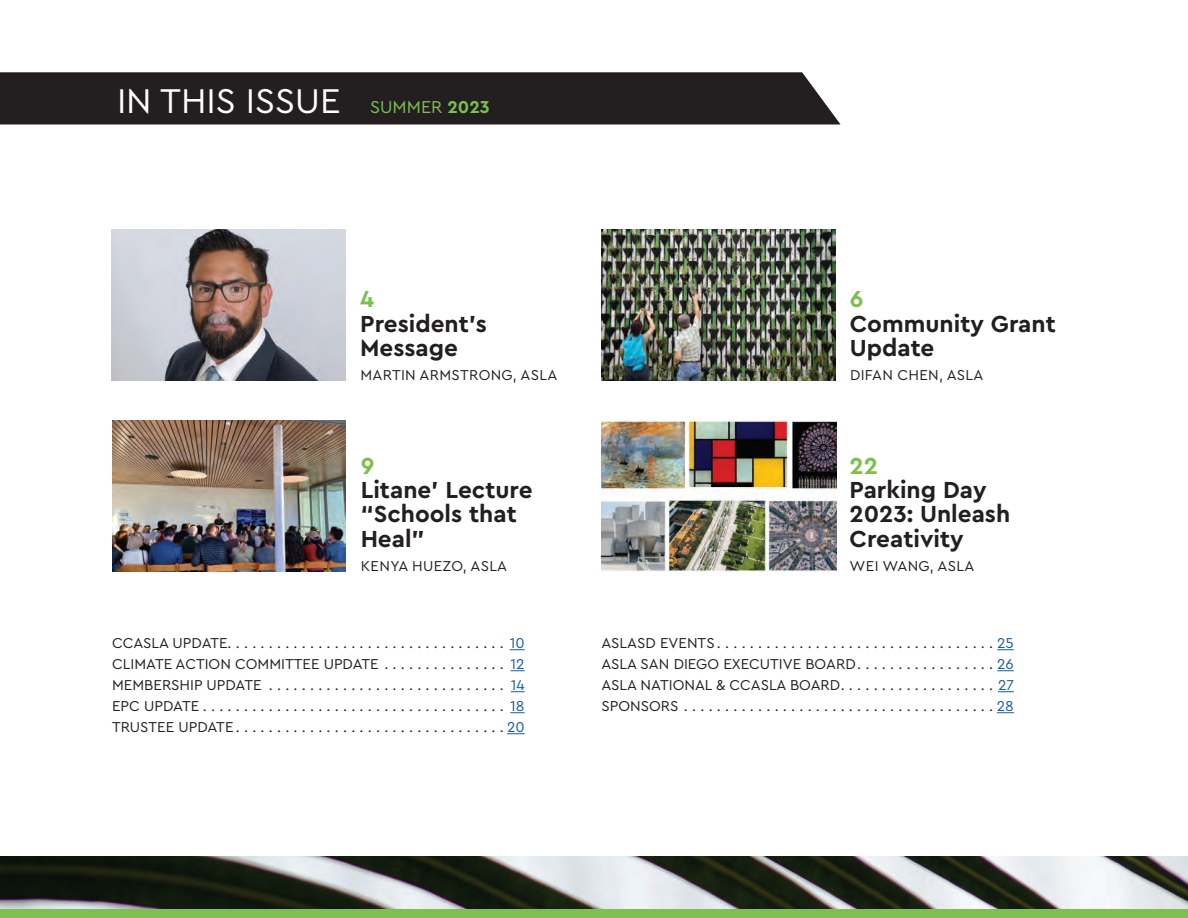
<style>
.page{position:relative;width:1188px;height:918px;background:#fff}
.page>*{position:absolute;margin:0;border:0;box-sizing:border-box;transform-origin:0 0}
.t1{font:36px "Cera PRO";color:#fff}
.t2{font:700 24.3px/24.3px "Cera PRO";color:#231f20}
.t3{font:700 24.3px "Cera PRO";color:#7dc04f}
.t4{font:15px/21px "Cera PRO";color:#231f20;text-align:justify}
.t5{font:15px "Cera PRO";letter-spacing:.02em;color:#231f20}
.s1{font-size:18px;color:#7dc04f}
.s2{font-weight:700;font-size:18px;color:#7dc04f}
.s3{color:#175d9e}
</style>
<div class="page">
<img style="left:112px;top:230px;width:234px;height:150px">
<img style="left:602px;top:230px;width:233px;height:150px">
<img style="left:601px;top:420px;width:236px;height:151px">
<div style="left:0;top:909px;width:1188px;height:9px;background:#7dc04f"></div>
<div style="left:0;top:72px;width:840px;height:52px;background:#231f20"></div>
<img style="left:0;top:857px;width:1188px;height:52px">
<svg style="left:997px;top:649px;width:17px;height:1px"></svg>
<svg style="left:997px;top:670px;width:17px;height:1px"></svg>
<svg style="left:998px;top:691px;width:16px;height:1px"></svg>
<svg style="left:997px;top:712px;width:17px;height:1px"></svg>
<svg style="left:510px;top:649px;width:15px;height:1px"></svg>
<svg style="left:511px;top:670px;width:14px;height:1px"></svg>
<svg style="left:511px;top:691px;width:14px;height:1px"></svg>
<svg style="left:510px;top:712px;width:15px;height:1px"></svg>
<svg style="left:507px;top:733px;width:18px;height:1px"></svg>
<img style="left:112px;top:420px;width:233px;height:151px">
<h1 class="t1" style="left:117px;top:77px;width:374px">IN THIS ISSUE <span class="s1">SUMMER</span> <span class="s2">2023</span></h1>
<h2 class="t3" style="left:360px;top:283px;width:16px">4</h2>
<h2 class="t2" style="left:360px;top:310px;width:128px">President’s<br>Message</h2>
<p class="t5" style="left:360px;top:365px;width:198px">MARTIN ARMSTRONG, ASLA</p>
<h2 class="t3" style="left:361px;top:449px;width:15px">9</h2>
<h2 class="t2" style="left:361px;top:477px;width:174px">Litane’ Lecture “Schools that<br>Heal”</h2>
<p class="t5" style="left:361px;top:556px;width:148px">KENYA HUEZO, ASLA</p>
<p class="t4" style="left:112px;top:632px;width:414px">CCASLA UPDATE..................................<span class="s3">10<br></span>CLIMATE ACTION COMMITTEE UPDATE . . . . . . . . . . . . . . . <span class="s3">12<br></span>MEMBERSHIP UPDATE . . . . . . . . . . . . . . . . . . . . . . . . . . . . . <span class="s3">14<br></span>EPC UPDATE . . . . . . . . . . . . . . . . . . . . . . . . . . . . . . . . . . . . . <span class="s3">18<br></span>TRUSTEE UPDATE . . . . . . . . . . . . . . . . . . . . . . . . . . . . . . . . <span class="s3">20</span></p>
<h2 class="t3" style="left:850px;top:283px;width:15px">6</h2>
<h2 class="t2" style="left:850px;top:310px;width:207px">Community Grant<br>Update</h2>
<p class="t5" style="left:850px;top:365px;width:135px">DIFAN CHEN, ASLA</p>
<h2 class="t3" style="left:850px;top:449px;width:30px">22</h2>
<h2 class="t2" style="left:850px;top:477px;width:162px">Parking Day<br>2023: Unleash<br>Creativity</h2>
<p class="t5" style="left:850px;top:556px;width:126px">WEI WANG, ASLA</p>
<p class="t4" style="left:601px;top:632px;width:414px">ASLASD EVENTS . . . . . . . . . . . . . . . . . . . . . . . . . . . . . . . . . <span class="s3">25<br></span>ASLA SAN DIEGO EXECUTIVE BOARD . . . . . . . . . . . . . . . . <span class="s3">26<br></span>ASLA NATIONAL &amp; CCASLA BOARD . . . . . . . . . . . . . . . . . . . <span class="s3">27<br></span>SPONSORS . . . . . . . . . . . . . . . . . . . . . . . . . . . . . . . . . . . . . <span class="s3">28</span></p>
</div>
